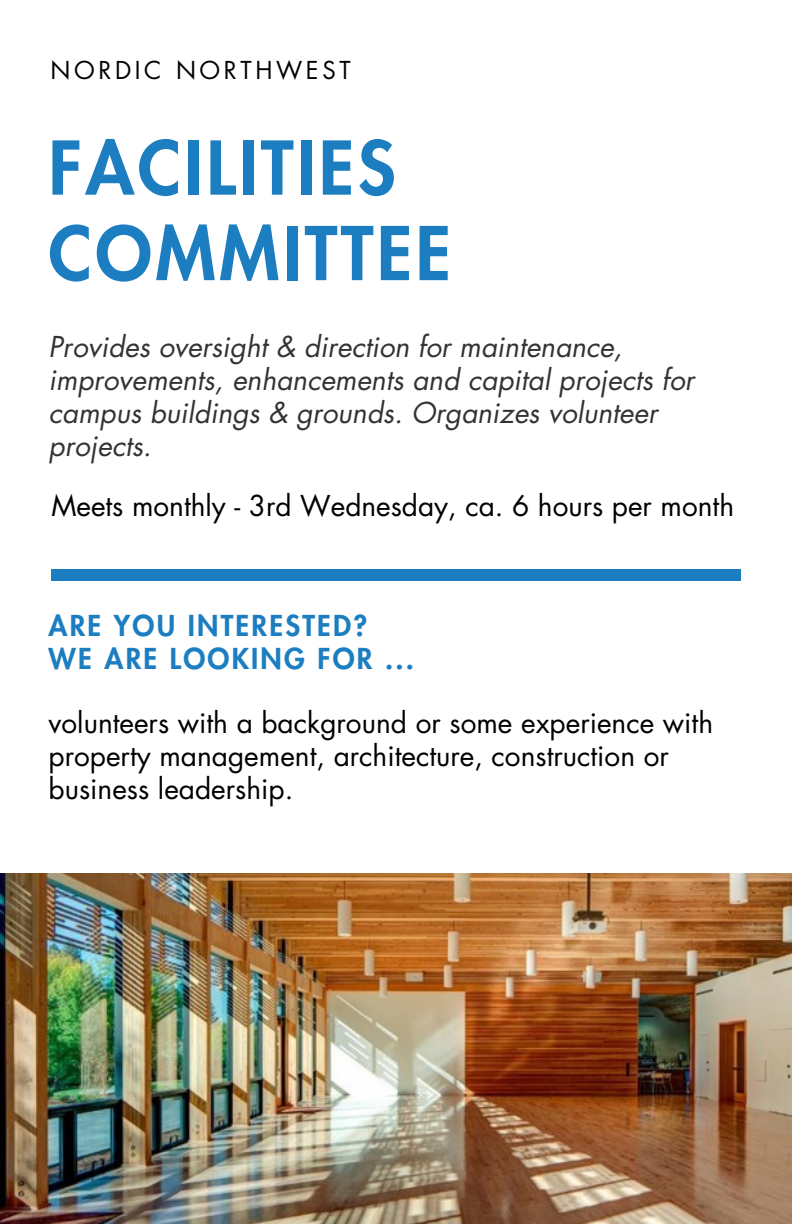
<style>
.page{position:relative;width:792px;height:1224px;background:#fff}
.page>*{position:absolute;margin:0;border:0;box-sizing:border-box;transform-origin:0 0}
.t1{font:800 72px "Futura LT Pro";letter-spacing:.05em;color:#1c7ec0}
.t2{font:28px/33px "Futura LT Pro";color:#000}
.t3{font:italic 28px/33px "Futura LT Pro";color:#333}
.t4{font:800 28px "Futura LT Pro";letter-spacing:.08em;color:#1c7ec0}
.t5{font:24px "Futura LT Pro";letter-spacing:.15em;color:#000}
</style>
<div class="page">
<div style="left:51px;top:569px;width:690px;height:12px;background:#1c7ec0"></div>
<img style="left:0;top:873px;width:792px;height:351px">
<p class="t5" style="left:50px;top:59px;width:302px">NORDIC NORTHWEST</p>
<p class="t1" style="left:49px;top:135px;width:348px">FACILITIES</p>
<p class="t1" style="left:49px;top:221px;width:404px">COMMITTEE</p>
<p class="t3" style="left:49px;top:332px;width:647px">Provides oversight &amp; direction for maintenance, improvements, enhancements and capital projects for campus buildings &amp; grounds. Organizes volunteer projects.</p>
<p class="t2" style="left:51px;top:490px;width:684px">Meets monthly - 3rd Wednesday, ca. 6 hours per month</p>
<p class="t4" style="left:49px;top:613px;width:320px">ARE YOU INTERESTED?</p>
<p class="t4" style="left:49px;top:646px;width:367px">WE ARE LOOKING FOR ...</p>
<p class="t2" style="left:49px;top:707px;width:666px">volunteers with a background or some experience with property management, architecture, construction or business leadership.</p>
</div>
